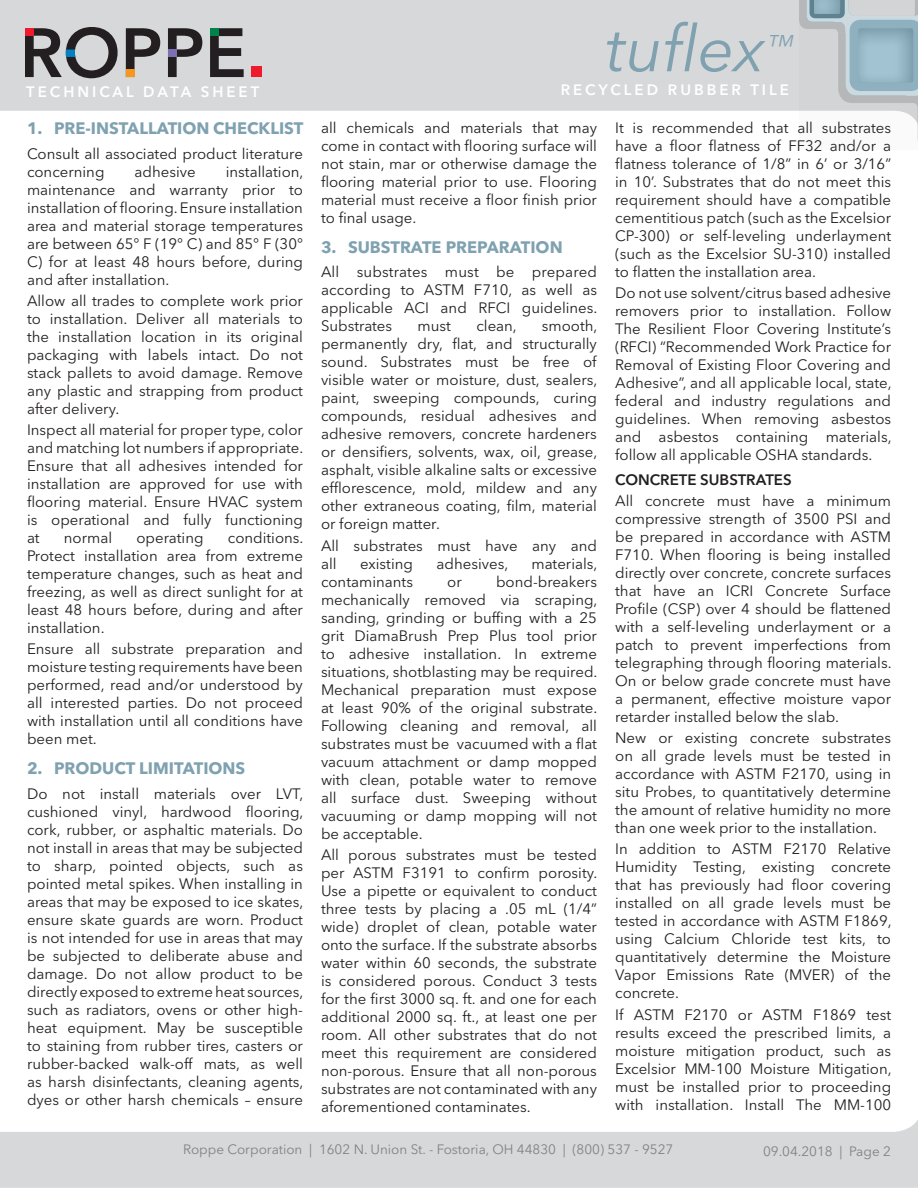
<style>
.page{position:relative;width:918px;height:1188px;background:#fff}
.page>*{position:absolute;margin:0;border:0;box-sizing:border-box;transform-origin:0 0}
.t1{font:italic 64.5px "Avenir Next LT Pro";color:#7fa1b0}
.t2{font:italic 300 expanded 28.05px "Helvetica Neue LT Pro";color:#7fa1b0}
.t3{font:700 16.5px "Avenir Next LT Pro";color:#7fa1b0}
.Paragraph_Style_1{font:15px/18px "Avenir Next LT Pro";color:#231f20;text-align:justify}
.t4{font:600 15px "Avenir Next LT Pro";letter-spacing:.2em;color:#fff}
.t5{font:600 15px "Avenir Next LT Pro";color:#231f20}
.t6{font:13.5px "Avenir Next LT Pro";color:#818285}
</style>
<div class="page">
<div style="left:0;top:481px;width:918px;height:707px;background:#d4d5d7"></div>
<div style="left:0;top:0;width:918px;height:771px;background:#d4d5d7"></div>
<div style="left:0;top:111px;width:918px;height:1021px;background:#fff"></div>
<svg style="left:126px;top:28px;width:34px;height:42px"></svg>
<div style="left:126px;top:70px;width:9px;height:7px;background:#f7981d"></div>
<svg style="left:168px;top:28px;width:34px;height:49px"></svg>
<div style="left:168px;top:49px;width:9px;height:8px;background:#7d70b3"></div>
<svg style="left:210px;top:28px;width:34px;height:49px"></svg>
<div style="left:210px;top:28px;width:9px;height:8px;background:#008348"></div>
<div style="left:251px;top:66px;width:11px;height:11px;background:#ee1b2c"></div>
<svg style="left:25px;top:27px;width:93px;height:51px"></svg>
<svg style="left:799px;top:0;width:119px;height:150px;fill:#fafafa"></svg>
<svg style="left:807px;top:0;width:111px;height:142px"></svg>
<svg style="left:814px;top:0;width:27px;height:15px"></svg>
<p class="t4" style="left:26px;top:83px;width:235px">TECHNICAL DATA SHEET</p>
<p class="t3" style="left:27px;top:118px;width:278px">1. PRE-INSTALLATION CHECKLIST</p>
<p class="Paragraph_Style_1" style="left:27px;top:144px;width:277px">Consult all associated product literature concerning</p>
<p class="Paragraph_Style_1" style="left:27px;top:162px;width:278px;text-indent:199px">installation, maintenance and warranty prior to installation of flooring. Ensure installation area and material storage temperatures are between 65° F (19° C) and 85° F (30° C) for at least 48 hours before, during and after installation.</p>
<p class="Paragraph_Style_1" style="left:27px;top:292px;width:278px">Allow all trades to complete work prior to installation. Deliver all materials to the installation location in its original packaging with labels intact. Do not stack pallets to avoid damage. Remove any plastic and strapping from product after delivery.</p>
<p class="Paragraph_Style_1" style="left:27px;top:421px;width:278px">Inspect all material for proper type, color and matching lot numbers if appropriate.<br>Ensure that all adhesives intended for installation are approved for use with flooring material. Ensure HVAC system is operational and fully functioning at</p>
<p class="Paragraph_Style_1" style="left:135px;top:162px;width:63px">adhesive</p>
<p class="Paragraph_Style_1" style="left:27px;top:529px;width:278px;text-indent:201px">conditions.<br>Protect installation area from extreme temperature changes, such as heat and freezing, as well as direct sunlight for at least 48 hours before, during and after installation.</p>
<p class="Paragraph_Style_1" style="left:27px;top:640px;width:278px">Ensure all substrate preparation and moisture testing requirements have been performed, read and/or understood by all interested parties. Do not proceed with installation until all conditions have been met.</p>
<p class="t3" style="left:27px;top:758px;width:220px">2. PRODUCT LIMITATIONS</p>
<p class="Paragraph_Style_1" style="left:27px;top:785px;width:278px">Do not install materials over LVT, cushioned vinyl, hardwood flooring, cork, rubber, or asphaltic materials. Do not install in areas that may be subjected to sharp, pointed objects, such as pointed metal spikes. When installing in areas that may be exposed to ice skates, ensure skate guards are worn. Product is not intended for use in areas that may be subjected to deliberate abuse and damage. Do not allow product to be directly exposed to extreme heat sources, such as radiators, ovens or other high&shy;heat equipment. May be susceptible to staining from rubber tires, casters or rubber-backed walk-off mats, as well as harsh disinfectants, cleaning agents, dyes or other harsh chemicals – ensure</p>
<p class="Paragraph_Style_1" style="left:64px;top:529px;width:50px">normal</p>
<p class="Paragraph_Style_1" style="left:136px;top:529px;width:69px">operating</p>
<h1 class="t1" style="left:606px;top:10px;width:160px">tuflex</h1>
<h2 class="t2" style="left:765px;top:29px;width:29px">™</h2>
<p class="t4" style="left:561px;top:81px;width:230px">RECYCLED RUBBER TILE</p>
<p class="Paragraph_Style_1" style="left:321px;top:119px;width:278px">all chemicals and materials that may come in contact with flooring surface will not stain, mar or otherwise damage the flooring material prior to use. Flooring material must receive a floor finish prior to final usage.</p>
<p class="t3" style="left:321px;top:237px;width:243px">3. SUBSTRATE PREPARATION</p>
<p class="Paragraph_Style_1" style="left:321px;top:263px;width:278px">All substrates must be prepared according to ASTM F710, as well as applicable ACI and RFCI guidelines.<br>Substrates</p>
<p class="Paragraph_Style_1" style="left:321px;top:317px;width:278px;text-indent:221px">smooth, permanently dry, flat, and structurally sound. Substrates must be free of visible water or moisture, dust, sealers, paint, sweeping compounds, curing compounds, residual adhesives and adhesive removers, concrete hardeners or densifiers, solvents, wax, oil, grease, asphalt, visible alkaline salts or excessive efflorescence, mold, mildew and any other extraneous coating, film, material or foreign matter.</p>
<p class="Paragraph_Style_1" style="left:321px;top:536px;width:277px">All substrates must have any and all</p>
<p class="Paragraph_Style_1" style="left:418px;top:317px;width:35px">must</p>
<p class="Paragraph_Style_1" style="left:476px;top:317px;width:42px">clean,</p>
<p class="Paragraph_Style_1" style="left:360px;top:554px;width:54px">existing</p>
<p class="Paragraph_Style_1" style="left:437px;top:554px;width:73px">adhesives,</p>
<p class="Paragraph_Style_1" style="left:532px;top:554px;width:67px">materials,</p>
<p class="Paragraph_Style_1" style="left:321px;top:572px;width:93px">contaminants</p>
<p class="Paragraph_Style_1" style="left:447px;top:572px;width:16px">or</p>
<p class="Paragraph_Style_1" style="left:321px;top:572px;width:278px;text-indent:175px">bond-breakers mechanically removed via scraping, sanding, grinding or buffing with a 25 grit DiamaBrush Prep Plus tool prior to adhesive installation. In extreme situations, shotblasting may be required.<br>Mechanical preparation must expose at least 90% of the original substrate.<br>Following cleaning and removal, all substrates must be vacuumed with a flat vacuum attachment or damp mopped with clean, potable water to remove all surface dust. Sweeping without vacuuming or damp mopping will not be acceptable.</p>
<p class="Paragraph_Style_1" style="left:321px;top:846px;width:278px">All porous substrates must be tested per ASTM F3191 to confirm porosity.<br>Use a pipette or equivalent to conduct three tests by placing a .05 mL (1/4” wide) droplet of clean, potable water onto the surface. If the substrate absorbs water within 60 seconds, the substrate is considered porous. Conduct 3 tests for the first 3000 sq. ft. and one for each additional 2000 sq. ft., at least one per room. All other substrates that do not meet this requirement are considered non-porous. Ensure that all non-porous substrates are not contaminated with any aforementioned contaminates.</p>
<p class="Paragraph_Style_1" style="left:615px;top:119px;width:278px">It is recommended that all substrates have a floor flatness of FF32 and/or a flatness tolerance of 1/8” in 6’ or 3/16” in 10’. Substrates that do not meet this requirement should have a compatible cementitious patch (such as the Excelsior CP-300) or self-leveling underlayment (such as the Excelsior SU-310) installed to flatten the installation area.</p>
<p class="Paragraph_Style_1" style="left:615px;top:284px;width:278px">Do not use solvent/citrus based adhesive removers prior to installation. Follow The Resilient Floor Covering Institute’s (RFCI) “Recommended Work Practice for Removal of Existing Floor Covering and Adhesive”, and all applicable local, state, federal and industry regulations and guidelines. When removing asbestos and asbestos containing materials, follow all applicable OSHA standards.</p>
<p class="t5" style="left:615px;top:470px;width:178px">CONCRETE SUBSTRATES</p>
<p class="Paragraph_Style_1" style="left:615px;top:492px;width:278px">All concrete must have a minimum compressive strength of 3500 PSI and be prepared in accordance with ASTM F710. When flooring is being installed directly over concrete, concrete surfaces that have an ICRI Concrete Surface Profile (CSP) over 4 should be flattened with a self-leveling underlayment or a patch to prevent imperfections from telegraphing through flooring materials.<br>On or below grade concrete must have a permanent, effective moisture vapor retarder installed below the slab.</p>
<p class="Paragraph_Style_1" style="left:615px;top:729px;width:278px">New or existing concrete substrates on all grade levels must be tested in accordance with ASTM F2170, using in situ Probes, to quantitatively determine the amount of relative humidity no more than one week prior to the installation.</p>
<p class="Paragraph_Style_1" style="left:615px;top:840px;width:278px">In addition to ASTM F2170 Relative Humidity Testing, existing concrete that has previously had floor covering installed on all grade levels must be tested in accordance with ASTM F1869, using Calcium Chloride test kits, to quantitatively determine the Moisture Vapor Emissions Rate (MVER) of the concrete.</p>
<p class="Paragraph_Style_1" style="left:615px;top:1005px;width:278px">If ASTM F2170 or ASTM F1869 test results exceed the prescribed limits, a moisture mitigation product, such as Excelsior MM-100 Moisture Mitigation, must be installed prior to proceeding with installation. Install The MM-100</p>
<p class="t6" style="left:183px;top:1142px;width:492px">Roppe Corporation | 1602 N. Union St. - Fostoria, OH 44830 | (800) 537 - 9527</p>
<p class="t6" style="left:763px;top:1143px;width:129px">09.04.2018 | Page 2</p>
</div>
